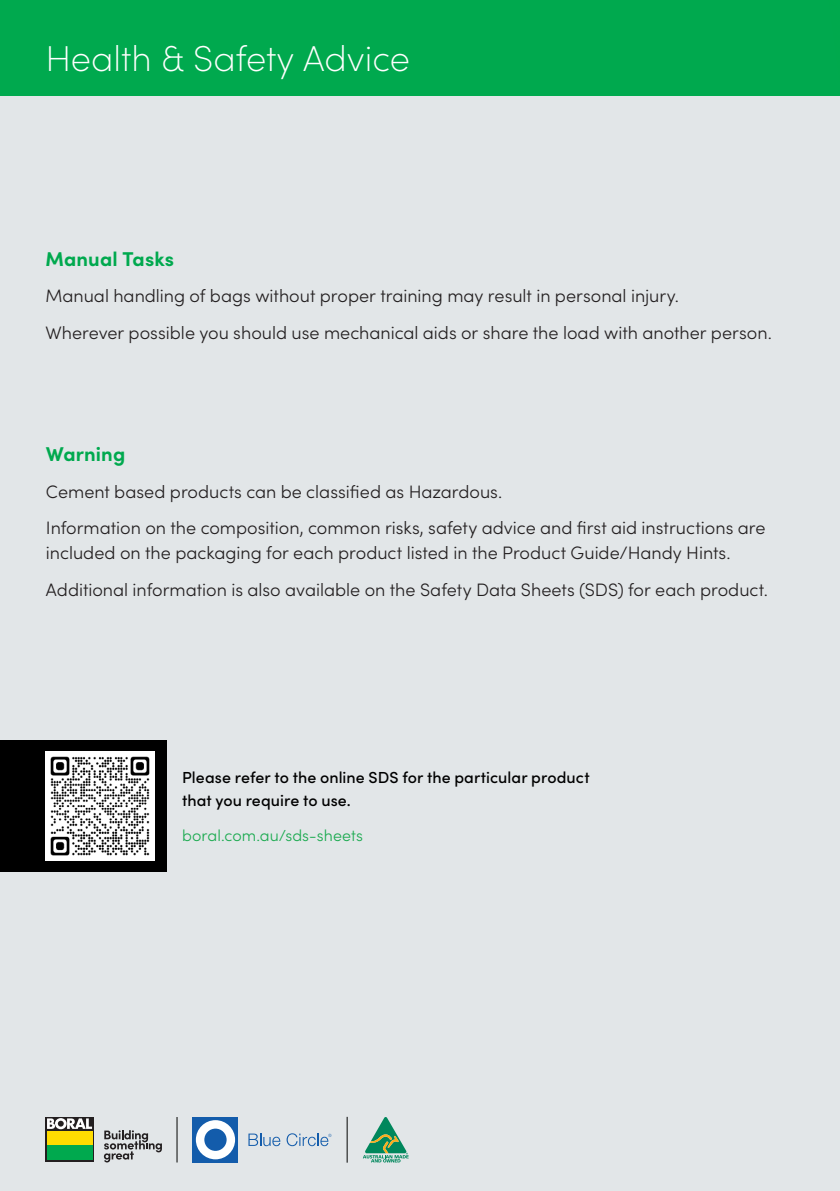
<style>
.page{position:relative;width:840px;height:1191px;background:#fff}
.page>*{position:absolute;margin:0;border:0;box-sizing:border-box;transform-origin:0 0}
.t1{font:200 36px "Sofia Pro";color:#fff}
.heading{font:700 20px "Sofia Pro";letter-spacing:.005em;color:#00a94e}
.Body_Text{font:300 18px/25px "Sofia Pro";color:#231f20}
.Body_Text-2{font:500 16px/23px "Sofia Pro";letter-spacing:.005em;color:#000}
.Body_Text-3{font:300 16px "Sofia Pro";letter-spacing:.005em;color:#1aaa4f}
</style>
<div class="page">
<div style="left:0;top:95px;width:839px;height:1096px;background:#e2e6e8"></div>
<div style="left:0;top:0;width:839px;height:95px;background:#00a94e"></div>
<div style="left:0;top:740px;width:166px;height:132px;background:#000"></div>
<img style="left:45px;top:751px;width:109px;height:109px">
<svg style="left:45px;top:1117px;width:49px;height:44px"></svg>
<div style="left:47px;top:1130px;width:45px;height:14px;background:#ffdc01"></div>
<div style="left:47px;top:1145px;width:45px;height:14px;background:#00a94e"></div>
<svg style="left:47px;top:1118px;width:45px;height:11px"></svg>
<svg style="left:104px;top:1130px;width:57px;height:32px"></svg>
<hr style="left:176px;top:1117px;width:1px;height:45px;background:#040503">
<hr style="left:346px;top:1116px;width:1px;height:46px;background:#040503">
<div style="left:193px;top:1117px;width:45px;height:45px;background:#135cab"></div>
<svg style="left:196px;top:1120px;width:39px;height:39px"></svg>
<svg style="left:248px;top:1133px;width:32px;height:13px"></svg>
<svg style="left:286px;top:1133px;width:45px;height:13px"></svg>
<svg style="left:363px;top:1117px;width:45px;height:45px"></svg>
<p class="t1" style="left:45px;top:33px;width:366px">Health &amp; Safety Advice</p>
<p class="heading" style="left:45px;top:243px;width:130px">Manual Tasks</p>
<p class="Body_Text" style="left:45px;top:282px;width:634px">Manual handling of bags without proper training may result in personal injury.</p>
<p class="Body_Text" style="left:45px;top:319px;width:727px">Wherever possible you should use mechanical aids or share the load with another person.</p>
<p class="heading" style="left:46px;top:439px;width:81px">Warning</p>
<p class="Body_Text" style="left:46px;top:478px;width:457px">Cement based products can be classified as Hazardous.</p>
<p class="Body_Text" style="left:46px;top:514px;width:720px">Information on the composition, common risks, safety advice and first aid instructions are included on the packaging for each product listed in the Product Guide/Handy Hints.</p>
<p class="Body_Text" style="left:46px;top:575px;width:723px">Additional information is also available on the Safety Data Sheets (SDS) for each product.</p>
<p class="Body_Text-2" style="left:182px;top:765px;width:409px">Please refer to the online SDS for the particular product that you require to use.</p>
<p class="Body_Text-3" style="left:182px;top:823px;width:182px">boral.com.au/sds-sheets</p>
</div>
